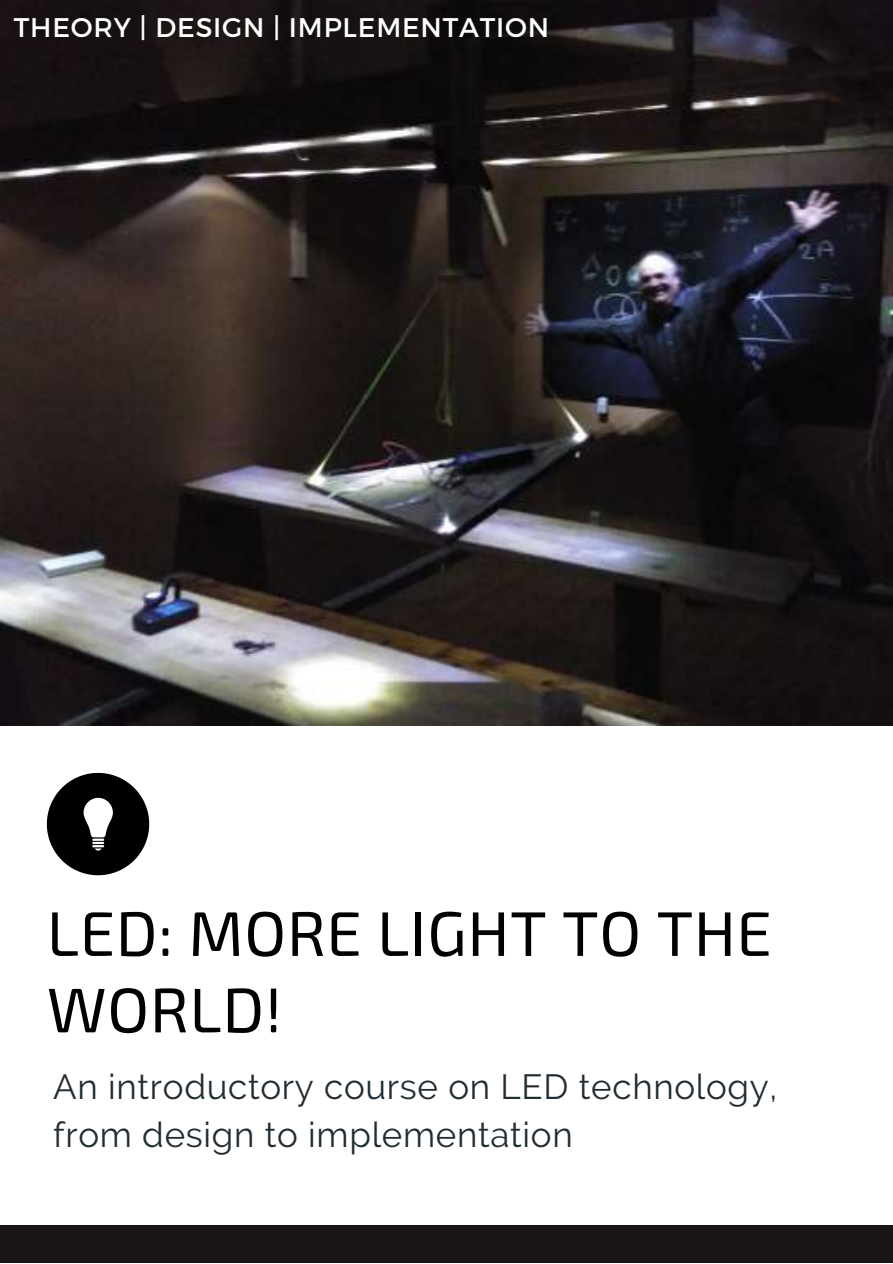
<style>
.page{position:relative;width:893px;height:1264px;background:#fff}
.page>*{position:absolute;margin:0;border:0;box-sizing:border-box;transform-origin:0 0}
.t1{font:63px/76.5px "Exo 2";letter-spacing:.01em;color:#000}
.t2{font:34.95px/48px "Raleway";letter-spacing:.02em;color:#212d33}
.t3{font:27px "Montserrat";letter-spacing:.03em;color:#fff}
</style>
<div class="page">
<div style="left:0;top:1224px;width:892px;height:38px;background:#191516"></div>
<img style="left:0;top:0;width:892px;height:725px">
<svg style="left:47px;top:773px;width:102px;height:102px"></svg>
<p class="t3" style="left:14px;top:10px;width:537px">THEORY | DESIGN | IMPLEMENTATION</p>
<h1 class="t1" style="left:47px;top:892px;width:726px">LED: MORE LIGHT TO THE<br>WORLD!</h1>
<p class="t2" style="left:53px;top:1062px;width:725px">An introductory course on LED technology, from design to implementation</p>
</div>
